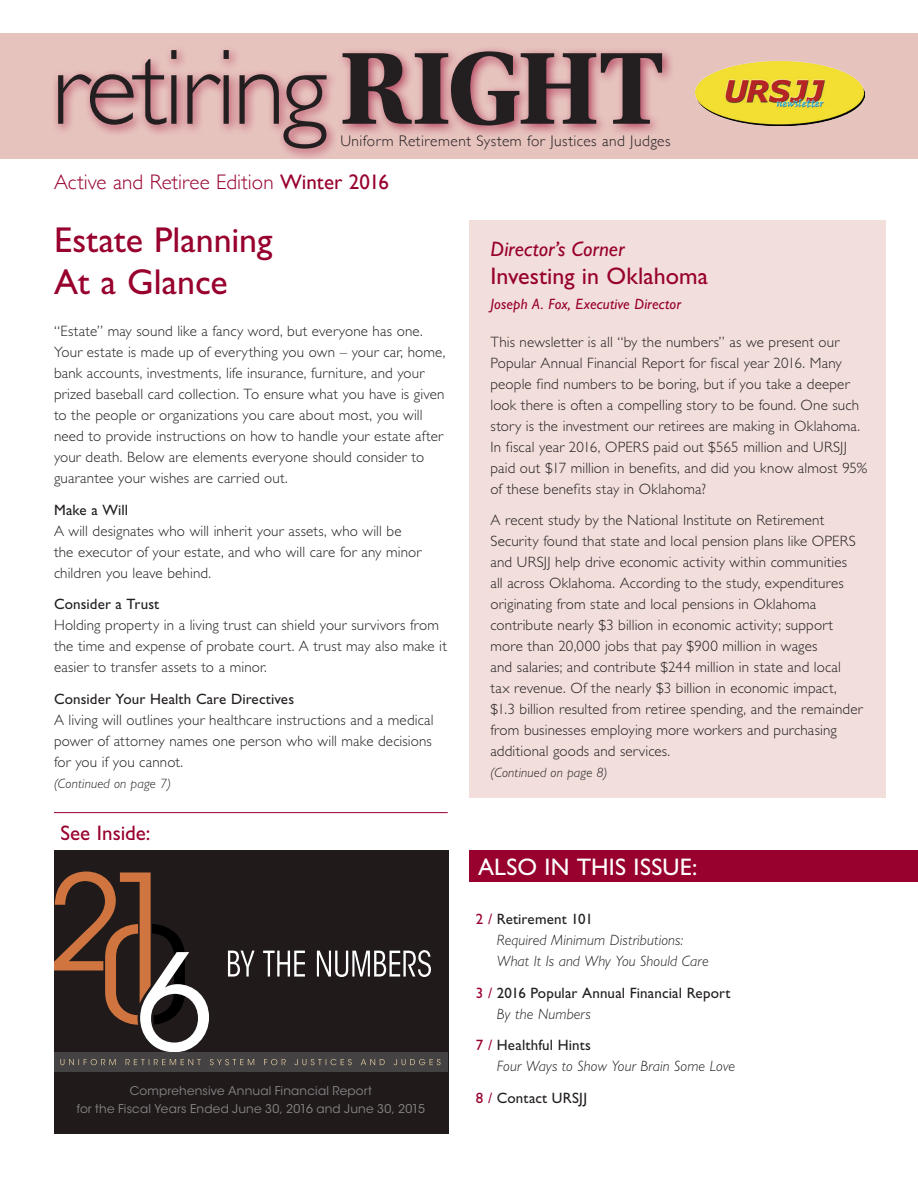
<style>
.page{position:relative;width:918px;height:1188px;background:#fff}
.page>*{position:absolute;margin:0;border:0;box-sizing:border-box;transform-origin:0 0}
.t1{font:300 108px "Gill Sans";letter-spacing:-.03em;color:#231f20}
.t2{font:36px/42px "Gill Sans Std";color:#98012d}
.H2_Director_s_Corner{font:24px "Gill Sans Std";color:#98012d}
.t3{font:24px "Gill Sans Std";letter-spacing:.01em;color:#fff}
.Edition{font:300 21px "Gill Sans";letter-spacing:.005em;color:#98012d}
.Director_s_Corner{font:italic 21px "Gill Sans Std";color:#98012d}
.Text_Subhead{font:21px "Gill Sans Std";color:#98012d}
.t4{font:300 15.3px "Gill Sans";letter-spacing:.03em;color:#231f20}
.Txt1{font:300 15px/21px "Gill Sans Std";letter-spacing:.01em;color:#231f20}
.Contents{font:italic 300 15px/21px "Gill Sans Std";letter-spacing:.005em;color:#231f20}
.Contents-2{font:15px/21px "Gill Sans Std";letter-spacing:.01em;color:#231f20}
.Txt1_no_space{font:15px "Gill Sans Std";letter-spacing:.01em;color:#231f20}
.DC_Director_s_Name{font:italic 15px "Gill Sans Std";letter-spacing:.01em;color:#98012d}
.Txt2_Continued{font:italic 300 13.5px "Gill Sans Std";letter-spacing:.01em;color:#231f20}
.Fine_Print{font:12px/18px "ITC Avant Garde Std";letter-spacing:.015em;color:#888787;text-align:center}
.s1{font-family:"Utopia Std";font-weight:700}
.s2{font-weight:400}
.s3{font-weight:400;font-style:normal;color:#98012d}
.s4{font-weight:400;font-style:normal}
.s5{color:#98012d}
.s6{font-weight:300;font-style:italic}
</style>
<div class="page">
<div style="left:0;top:34px;width:918px;height:125px;background:#e7c3be"></div>
<div style="left:52px;top:44px;width:623px;height:118px;background:#98012d;opacity:.65"></div>
<div style="left:470px;top:850px;width:448px;height:32px;background:#98012d"></div>
<div style="left:470px;top:220px;width:416px;height:578px;background:#f2dfdc"></div>
<img style="left:696px;top:61px;width:169px;height:65px">
<hr style="left:54px;top:812px;width:394px;height:1px;background:#98012d">
<div style="left:54px;top:850px;width:394px;height:284px;background:#201a1b"></div>
<svg style="left:54px;top:871px;width:155px;height:181px"></svg>
<div style="left:54px;top:1052px;width:394px;height:19px;background:#454243"></div>
<svg style="left:228px;top:950px;width:203px;height:27px"></svg>
<svg style="left:60px;top:1059px;width:381px;height:6px"></svg>
<h1 class="t1" style="left:51px;top:3px;width:614px">retiring<span class="s1">RIGHT</span></h1>
<p class="t4" style="left:340px;top:129px;width:332px">Uniform Retirement System for Justices and Judges</p>
<p class="Edition" style="left:54px;top:166px;width:336px">Active and Retiree Edition <span class="s2">Winter 2016</span></p>
<h1 class="t2" style="left:54px;top:219px;width:220px">Estate Planning<br>At a Glance</h1>
<p class="Txt1" style="left:54px;top:321px;width:393px">“Estate” may sound like a fancy word, but everyone has one.<br>Your estate is made up of everything you own – your car, home, bank accounts, investments, life insurance, furniture, and your prized baseball card collection. To ensure what you have is given to the people or organizations you care about most, you will need to provide instructions on how to handle your estate after your death. Below are elements everyone should consider to guarantee your wishes are carried out.</p>
<p class="Txt1_no_space" style="left:54px;top:501px;width:76px">Make a Will</p>
<p class="Txt1" style="left:54px;top:520px;width:369px">A will designates who will inherit your assets, who will be the executor of your estate, and who will care for any minor children you leave behind.</p>
<p class="Txt1_no_space" style="left:54px;top:595px;width:107px">Consider a Trust</p>
<p class="Txt1" style="left:54px;top:615px;width:394px">Holding property in a living trust can shield your survivors from the time and expense of probate court. A trust may also make it easier to transfer assets to a minor.</p>
<p class="Txt1_no_space" style="left:54px;top:690px;width:242px">Consider Your Health Care Directives</p>
<p class="Txt1" style="left:54px;top:709px;width:381px">A living will outlines your healthcare instructions and a medical power of attorney names one person who will make decisions for you if you cannot.</p>
<p class="Txt2_Continued" style="left:54px;top:775px;width:119px">(Continued on page 7)</p>
<p class="Text_Subhead" style="left:60px;top:821px;width:91px">See Inside:</p>
<p class="Fine_Print" style="left:77px;top:1082px;width:350px">Comprehensive Annual Financial Report<br>for the Fiscal Years Ended June 30, 2016 and June 30, 2015</p>
<p class="Director_s_Corner" style="left:490px;top:237px;width:136px">Director’s Corner</p>
<p class="H2_Director_s_Corner" style="left:490px;top:262px;width:219px">Investing in Oklahoma</p>
<p class="DC_Director_s_Name" style="left:490px;top:295px;width:192px">Joseph A. Fox, Executive Director</p>
<p class="Txt1" style="left:490px;top:331px;width:378px">This newsletter is all “by the numbers” as we present our Popular Annual Financial Report for fiscal year 2016. Many people find numbers to be boring, but if you take a deeper look there is often a compelling story to be found. One such story is the investment our retirees are making in Oklahoma.<br>In fiscal year 2016, OPERS paid out $565 million and URSJJ paid out $17 million in benefits, and did you know almost 95% of these benefits stay in Oklahoma?</p>
<p class="Txt1" style="left:490px;top:510px;width:374px">A recent study by the National Institute on Retirement Security found that state and local pension plans like OPERS and URSJJ help drive economic activity within communities all across Oklahoma. According to the study, expenditures originating from state and local pensions in Oklahoma contribute nearly $3 billion in economic activity; support more than 20,000 jobs that pay $900 million in wages<br>and salaries; and contribute $244 million in state and local tax revenue. Of the nearly $3 billion in economic impact, $1.3 billion resulted from retiree spending, and the remainder from businesses employing more workers and purchasing additional goods and services.</p>
<p class="Txt2_Continued" style="left:490px;top:765px;width:119px">(Continued on page 8)</p>
<h3 class="t3" style="left:478px;top:853px;width:221px">ALSO IN THIS ISSUE:</h3>
<p class="Contents" style="left:497px;top:909px;width:213px;text-indent:-21px"><span class="s3">2 /</span> <span class="s4">Retirement 101<br></span>Required Minimum Distributions:<br>What It Is and Why You Should Care</p>
<p class="Contents-2" style="left:497px;top:982px;width:235px;text-indent:-21px"><span class="s5">3 /</span> 2016 Popular Annual Financial Report<br><span class="s6">By the Numbers</span></p>
<p class="Contents" style="left:497px;top:1035px;width:240px;text-indent:-21px"><span class="s3">7 /</span> <span class="s4">Healthful Hints<br></span>Four Ways to Show Your Brain Some Love</p>
<p class="Contents-2" style="left:476px;top:1087px;width:113px"><span class="s5">8 /</span> Contact URSJJ</p>
</div>
